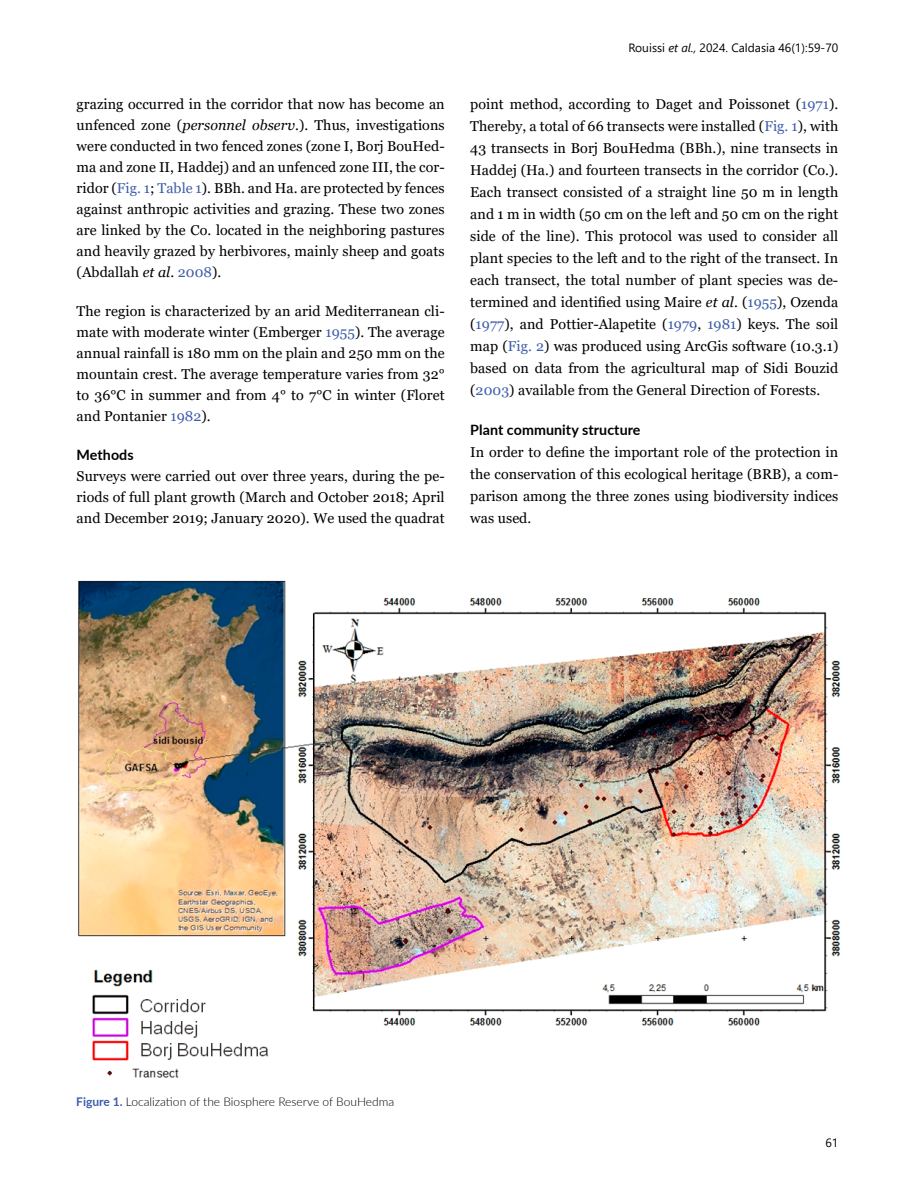
<style>
.page{position:relative;width:915px;height:1191px;background:#fff}
.page>*{position:absolute;margin:0;border:0;box-sizing:border-box;transform-origin:0 0}
.t1{font:14.25px/22px "Georgia";letter-spacing:.005em;color:#000;text-align:justify}
.t2{font:700 14.25px "Lato";letter-spacing:.005em;color:#000}
.t3{font:300 12px "Lato";color:#000}
.t4{font:12px "Segoe UI";color:#000}
.s1{font-style:italic}
.s2{color:#3e5eaa}
.s3{font-weight:700;color:#3e5eaa}
</style>
<div class="page">
<img style="left:78px;top:580px;width:763px;height:498px">
<p class="t1" style="left:77px;top:93px;width:369px;line-height:21px">grazing occurred in the corridor that now has become an unfenced zone (<span class="s1">personnel observ</span>.). Thus, investigations were conducted in two fenced zones (zone I, Borj BouHed&shy;ma and zone II, Haddej) and an unfenced zone III, the cor&shy;ridor (<span class="s2">Fig. 1</span>; <span class="s2">Table 1</span>). BBh. and Ha. are protected by fences against anthropic activities and grazing. These two zones are linked by the Co. located in the neighboring pastures and heavily grazed by herbivores, mainly sheep and goats (Abdallah <span class="s1">et al</span>. <span class="s2">2008</span>).</p>
<p class="t1" style="left:77px;top:301px;width:369px;line-height:21px">The region is characterized by an arid Mediterranean cli&shy;mate with moderate winter (Emberger <span class="s2">1955</span>). The average annual rainfall is 180 mm on the plain and 250 mm on the mountain crest. The average temperature varies from 32° to 36°C in summer and from 4° to 7°C in winter (Floret and Pontanier <span class="s2">1982</span>).</p>
<p class="t2" style="left:77px;top:444px;width:59px">Methods</p>
<p class="t1" style="left:77px;top:466px;width:369px;line-height:21px">Surveys were carried out over three years, during the pe&shy;riods of full plant growth (March and October 2018; April and December 2019; January 2020). We used the quadrat</p>
<p class="t4" style="left:628px;top:37px;width:211px">Rouissi <span class="s1">et al.,</span> 2024. Caldasia 46(1):59-70</p>
<p class="t1" style="left:470px;top:93px;width:369px">point method, according to Daget and Poissonet (<span class="s2">1971</span>).<br>Thereby, a total of 66 transects were installed (<span class="s2">Fig. 1</span>), with 43 transects in Borj BouHedma (BBh.), nine transects in Haddej (Ha.) and fourteen transects in the corridor (Co.).<br>Each transect consisted of a straight line 50 m in length and 1 m in width (50 cm on the left and 50 cm on the right side of the line). This protocol was used to consider all plant species to the left and to the right of the transect. In each transect, the total number of plant species was de&shy;termined and identified using Maire <span class="s1">et al</span>. (<span class="s2">1955</span>), Ozenda (<span class="s2">1977</span>), and Pottier-Alapetite (<span class="s2">1979</span>, <span class="s2">1981</span>) keys. The soil map (<span class="s2">Fig. 2</span>) was produced using ArcGis software (10.3.1) based on data from the agricultural map of Sidi Bouzid (<span class="s2">2003</span>) available from the General Direction of Forests.</p>
<p class="t2" style="left:470px;top:419px;width:172px">Plant community structure</p>
<p class="t1" style="left:470px;top:441px;width:369px">In order to define the important role of the protection in the conservation of this ecological heritage (BRB), a com&shy;parison among the three zones using biodiversity indices was used.</p>
<p class="t3" style="left:76px;top:1093px;width:319px"><span class="s3">Figure 1.</span> Localization of the Biosphere Reserve of BouHedma</p>
<p class="t4" style="left:825px;top:1131px;width:14px">61</p>
</div>
